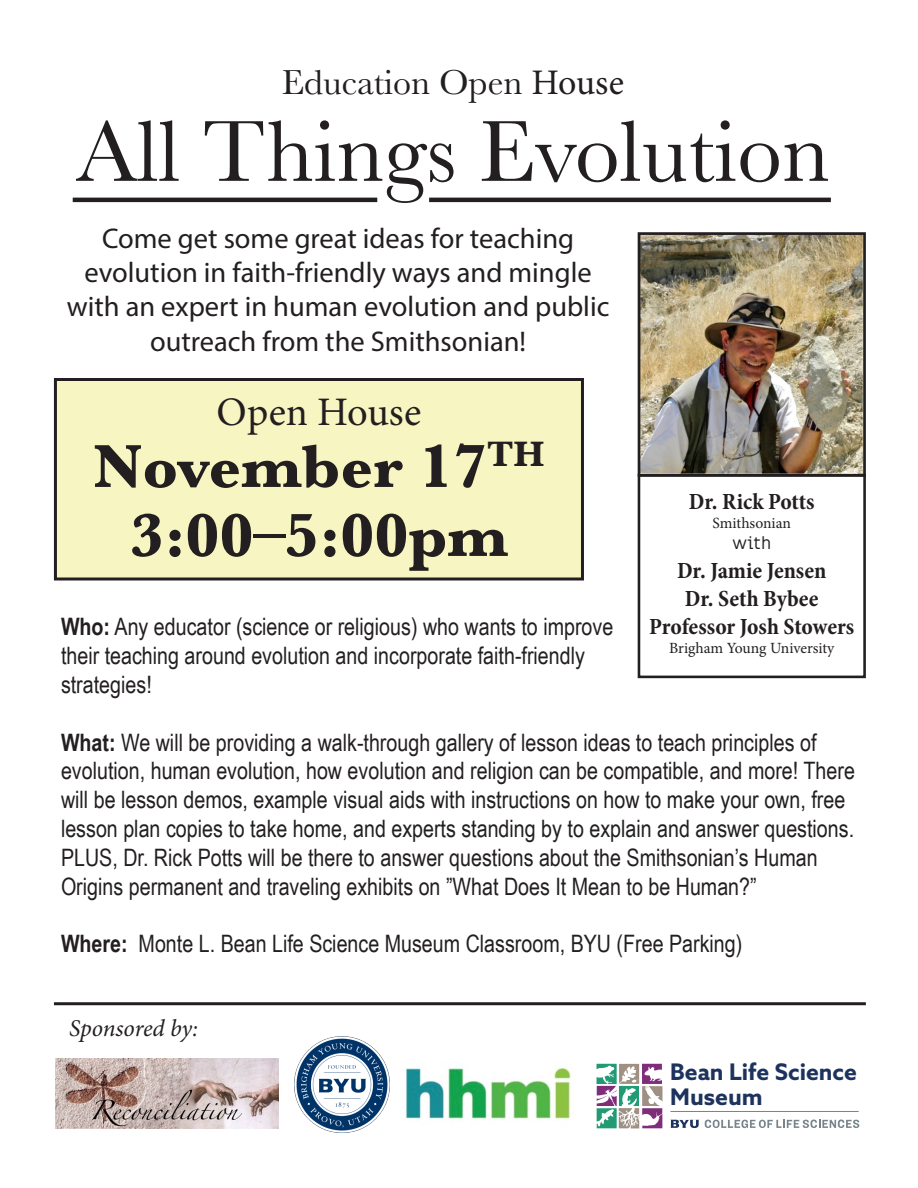
<style>
.page{position:relative;width:918px;height:1188px;background:#fff}
.page>*{position:absolute;margin:0;border:0;box-sizing:border-box;transform-origin:0 0}
.t1{font:90px "Baskerville";color:#231f20}
.t2{font:700 63px/69px "Baskerville";color:#231f20;text-align:center}
.t3{font:40.5px "Minion Pro";color:#231f20}
.t4{font:36px "Baskerville";color:#231f20}
.t5{font:28.5px/34.2px "Myriad Pro";color:#231f20;text-align:center}
.t6{font:24px/28.8px "Arial Narrow";color:#231f20}
.t7{font:italic 24px "Minion Pro";letter-spacing:-.01em;color:#231f20}
.t8{font:700 condensed 23.4px/28px "Minion Pro";letter-spacing:-.005em;color:#231f20;text-align:center}
.t9{font:700 22.95px/24.9px "Azo Sans";color:#1d335e}
.t10{font:16.8px "Miriam Libre";color:#231f20}
.t11{font:15.6px "Minion Pro";letter-spacing:-.005em;color:#231f20}
.s1{font-family:"Minion Pro"}
.s2{font-weight:700}
</style>
<div class="page">
<img style="left:55px;top:1059px;width:224px;height:69px">
<img style="left:294px;top:1037px;width:95px;height:96px">
<img style="left:405px;top:1067px;width:166px;height:52px">
<div style="left:638px;top:474px;width:228px;height:204px;border:3px solid #231f20"></div>
<img style="left:642px;top:236px;width:220px;height:237px">
<div style="left:638px;top:232px;width:228px;height:245px;border:3px solid #231f20"></div>
<hr style="left:73px;top:198px;width:304px;height:4px;background:#231f20">
<hr style="left:429px;top:198px;width:402px;height:4px;background:#231f20">
<div style="left:55px;top:380px;width:527px;height:199px;background:#f7f5c1"></div>
<div style="left:54px;top:378px;width:530px;height:202px;border:3px solid #231f20"></div>
<hr style="left:54px;top:1002px;width:812px;height:3px;background:#231f20">
<svg style="left:705px;top:1120px;width:154px;height:8px"></svg>
<svg style="left:670px;top:1120px;width:29px;height:8px"></svg>
<hr style="left:670px;top:1111px;width:189px;height:1px;background:#77848b">
<svg style="left:597px;top:1064px;width:65px;height:65px"></svg>
<h3 class="t4" style="left:282px;top:61px;width:344px">Education Open <span class="s1">House</span></h3>
<h1 class="t1" style="left:76px;top:100px;width:755px">All Things Evolution</h1>
<p class="t5" style="left:67px;top:221px;width:544px">Come get some great ideas for teaching evolution in faith-friendly ways and mingle with an expert in human evolution and public outreach from the Smithsonian!</p>
<h3 class="t3" style="left:217px;top:385px;width:206px">Open House</h3>
<h2 class="t2" style="left:93px;top:432px;width:453px">November 17<sup>TH<br></sup>3:00–5:00pm</h2>
<p class="t8" style="left:689px;top:487px;width:127px">Dr. Rick Potts</p>
<p class="t11" style="left:712px;top:513px;width:80px">Smithsonian</p>
<p class="t10" style="left:732px;top:532px;width:40px">with</p>
<p class="t8" style="left:649px;top:557px;width:207px">Dr. Jamie Jensen<br>Dr. Seth Bybee<br>Professor Josh Stowers</p>
<p class="t11" style="left:669px;top:637px;width:167px">Brigham Young University</p>
<p class="t6" style="left:61px;top:612px;width:554px"><span class="s2">Who:</span> Any educator (science or religious) who wants to improve their teaching around evolution and incorporate faith-friendly strategies!</p>
<p class="t6" style="left:61px;top:728px;width:796px"><span class="s2">What:</span> We will be providing a walk-through gallery of lesson ideas to teach principles of evolution, human evolution, how evolution and religion can be compatible, and more! There will be lesson demos, example visual aids with instructions on how to make your own, free lesson plan copies to take home, and experts standing by to explain and answer questions.<br>PLUS, Dr. Rick Potts will be there to answer questions about the Smithsonian’s Human Origins permanent and traveling exhibits on ”What Does It Mean to be Human?”</p>
<p class="t6" style="left:61px;top:929px;width:683px"><span class="s2">Where:</span> Monte L. Bean Life Science Museum Classroom, BYU (Free Parking)</p>
<p class="t7" style="left:69px;top:1012px;width:130px">Sponsored by:</p>
<p class="t9" style="left:670px;top:1059px;width:188px">Bean Life Science<br>Museum</p>
</div>
